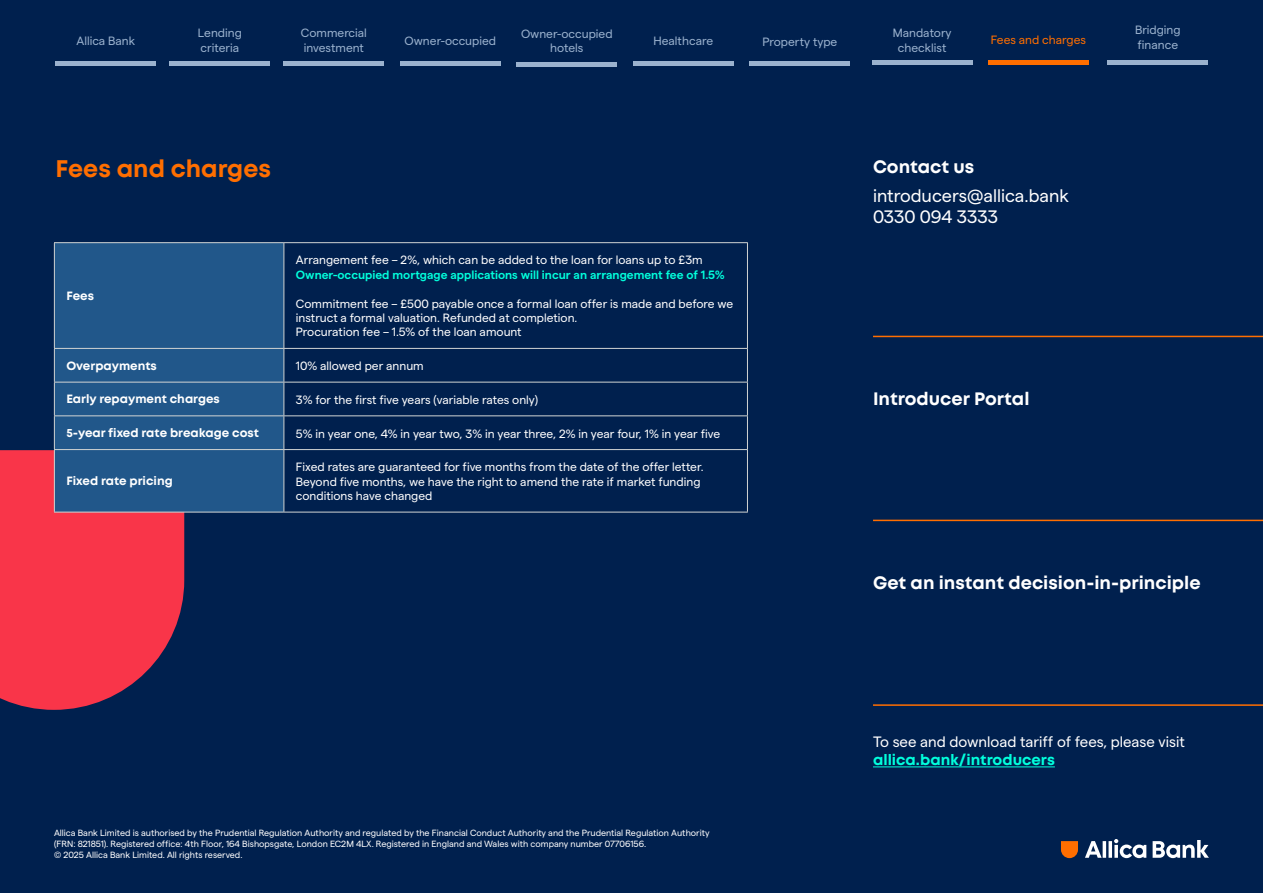
<style>
.page{position:relative;width:1263px;height:893px;background:#00204e}
.page>*{position:absolute;margin:0;border:0;box-sizing:border-box;transform-origin:0 0}
.t1{font:700 24px "Mont";color:#ff6e00}
.t2{font:700 18px "Mont";color:#fff}
.t3{font:18px "Matter SQ";color:#fff}
.t4{font:15px "Matter SQ";color:#fff}
.t5{font:700 15px "Mont";color:#02ffdc}
.t6{font:12px/14.4px "Matter SQ";color:#fff}
.t7{font:12px/14.4px "Matter SQ";color:#9bb2ce}
.t8{font:700 12px "Mont";color:#fff}
.t9{font:600 12px "Matter SQ";color:#02ffdc}
.t10{font:12px "Matter SQ";color:#ff6e00}
.t11{font:9px "Matter SQ";color:#fff}
</style>
<div class="page">
<svg style="left:0;top:450px;width:184px;height:260px;background:#e03249"></svg>
<div style="left:55px;top:243px;width:229px;height:269px;background:#21578a"></div>
<svg style="left:285px;top:243px;width:462px;height:269px"></svg>
<hr style="left:54px;top:242px;width:230px;height:1px;background:#d1d4d3">
<hr style="left:54px;top:243px;width:1px;height:105px;background:#d1d4d3">
<hr style="left:284px;top:242px;width:464px;height:1px;background:#d1d4d3">
<hr style="left:284px;top:243px;width:1px;height:105px;background:#d1d4d3">
<hr style="left:747px;top:243px;width:1px;height:105px;background:#d1d4d3">
<hr style="left:54px;top:348px;width:230px;height:1px;background:#d1d4d3">
<hr style="left:54px;top:349px;width:1px;height:33px;background:#d1d4d3">
<hr style="left:284px;top:348px;width:464px;height:1px;background:#d1d4d3">
<hr style="left:284px;top:349px;width:1px;height:33px;background:#d1d4d3">
<hr style="left:747px;top:349px;width:1px;height:33px;background:#d1d4d3">
<hr style="left:54px;top:382px;width:230px;height:1px;background:#d1d4d3">
<hr style="left:54px;top:382px;width:1px;height:33px;background:#d1d4d3">
<hr style="left:284px;top:382px;width:464px;height:1px;background:#d1d4d3">
<hr style="left:284px;top:382px;width:1px;height:33px;background:#d1d4d3">
<hr style="left:747px;top:382px;width:1px;height:33px;background:#d1d4d3">
<hr style="left:54px;top:415px;width:230px;height:1px;background:#d1d4d3">
<hr style="left:54px;top:416px;width:1px;height:33px;background:#d1d4d3">
<hr style="left:284px;top:415px;width:464px;height:1px;background:#d1d4d3">
<hr style="left:284px;top:416px;width:1px;height:33px;background:#d1d4d3">
<hr style="left:747px;top:416px;width:1px;height:33px;background:#d1d4d3">
<hr style="left:54px;top:449px;width:230px;height:1px;background:#d1d4d3">
<hr style="left:54px;top:450px;width:1px;height:62px;background:#d1d4d3">
<hr style="left:284px;top:449px;width:464px;height:1px;background:#d1d4d3">
<hr style="left:284px;top:450px;width:1px;height:62px;background:#d1d4d3">
<hr style="left:747px;top:450px;width:1px;height:62px;background:#d1d4d3">
<hr style="left:54px;top:512px;width:230px;height:1px;background:#d1d4d3">
<hr style="left:284px;top:512px;width:464px;height:1px;background:#d1d4d3">
<svg style="left:1061px;top:841px;width:17px;height:17px"></svg>
<svg style="left:1085px;top:839px;width:61px;height:19px"></svg>
<svg style="left:1152px;top:840px;width:57px;height:18px"></svg>
<hr style="left:873px;top:766px;width:182px;height:1px;background:#02ffdc">
<hr style="left:873px;top:336px;width:390px;height:1px;background:#ff6e00">
<hr style="left:873px;top:520px;width:390px;height:1px;background:#ff6e00">
<hr style="left:873px;top:704px;width:390px;height:2px;background:#ff6e00">
<hr style="left:56px;top:61px;width:100px;height:4px;background:#9bb2ce">
<div style="left:400px;top:61px;width:101px;height:5px;background:#9bb2ce"></div>
<div style="left:284px;top:61px;width:100px;height:5px;background:#9bb2ce"></div>
<div style="left:170px;top:61px;width:100px;height:5px;background:#9bb2ce"></div>
<div style="left:633px;top:61px;width:101px;height:5px;background:#9bb2ce"></div>
<hr style="left:516px;top:62px;width:101px;height:4px;background:#9bb2ce">
<div style="left:750px;top:61px;width:100px;height:5px;background:#9bb2ce"></div>
<div style="left:872px;top:60px;width:100px;height:5px;background:#9bb2ce"></div>
<div style="left:988px;top:60px;width:101px;height:5px;background:#ff6e00"></div>
<div style="left:1107px;top:60px;width:101px;height:5px;background:#9bb2ce"></div>
<p class="t7" style="left:198px;top:25px;width:45px">Lending</p>
<p class="t7" style="left:201px;top:39px;width:40px">criteria</p>
<p class="t7" style="left:301px;top:25px;width:68px">Commercial investment</p>
<p class="t7" style="left:76px;top:32px;width:60px">Allica Bank</p>
<p class="t7" style="left:405px;top:33px;width:93px">Owner-occupied</p>
<p class="t7" style="left:521px;top:25px;width:93px">Owner-occupied</p>
<p class="t7" style="left:550px;top:40px;width:35px">hotels</p>
<p class="t7" style="left:653px;top:33px;width:61px">Healthcare</p>
<p class="t7" style="left:762px;top:33px;width:76px">Property type</p>
<p class="t7" style="left:893px;top:25px;width:60px;text-align:center">Mandatory checklist</p>
<p class="t10" style="left:991px;top:31px;width:96px">Fees and charges</p>
<p class="t7" style="left:1135px;top:22px;width:47px">Bridging</p>
<p class="t7" style="left:1137px;top:36px;width:42px">finance</p>
<p class="t1" style="left:56px;top:153px;width:217px">Fees and charges</p>
<p class="t8" style="left:66px;top:288px;width:29px">Fees</p>
<p class="t6" style="left:296px;top:252px;width:408px">Arrangement fee – 2%, which can be added to the loan for loans up to £3m</p>
<p class="t9" style="left:296px;top:266px;width:430px">Owner-occupied mortgage applications will incur an arrangement fee of 1.5%</p>
<p class="t6" style="left:296px;top:295px;width:439px">Commitment fee – £500 payable once a formal loan offer is made and before we instruct a formal valuation. Refunded at completion.</p>
<p class="t6" style="left:296px;top:324px;width:227px">Procuration fee – 1.5% of the loan amount</p>
<p class="t8" style="left:66px;top:358px;width:92px">Overpayments</p>
<p class="t6" style="left:296px;top:358px;width:129px">10% allowed per annum</p>
<p class="t8" style="left:66px;top:391px;width:155px">Early repayment charges</p>
<p class="t6" style="left:296px;top:391px;width:244px">3% for the first five years (variable rates only)</p>
<p class="t8" style="left:66px;top:425px;width:194px">5-year fixed rate breakage cost</p>
<p class="t6" style="left:296px;top:425px;width:426px">5% in year one, 4% in year two, 3% in year three, 2% in year four, 1% in year five</p>
<p class="t8" style="left:66px;top:473px;width:108px">Fixed rate pricing</p>
<p class="t6" style="left:296px;top:459px;width:409px">Fixed rates are guaranteed for five months from the date of the offer letter.<br>Beyond five months, we have the right to amend the rate if market funding conditions have changed</p>
<p class="t2" style="left:873px;top:155px;width:103px">Contact us</p>
<p class="t3" style="left:873px;top:182px;width:197px">introducers@allica.bank</p>
<p class="t3" style="left:873px;top:204px;width:127px">0330 094 3333</p>
<p class="t2" style="left:873px;top:387px;width:158px">Introducer Portal</p>
<p class="t2" style="left:873px;top:571px;width:329px">Get an instant decision-in-principle</p>
<p class="t11" style="left:54px;top:826px;width:657px">Allica Bank Limited is authorised by the Prudential Regulation Authority and regulated by the Financial Conduct Authority and the Prudential Regulation Authority</p>
<p class="t11" style="left:54px;top:837px;width:594px">(FRN: 821851). Registered office: 4th Floor, 164 Bishopsgate, London EC2M 4LX. Registered in England and Wales with company number 07706156.</p>
<p class="t11" style="left:54px;top:848px;width:190px">© 2025 Allica Bank Limited. All rights reserved.</p>
<p class="t4" style="left:873px;top:731px;width:313px">To see and download tariff of fees, please visit</p>
<p class="t5" style="left:873px;top:750px;width:183px">allica.bank/introducers</p>
</div>
